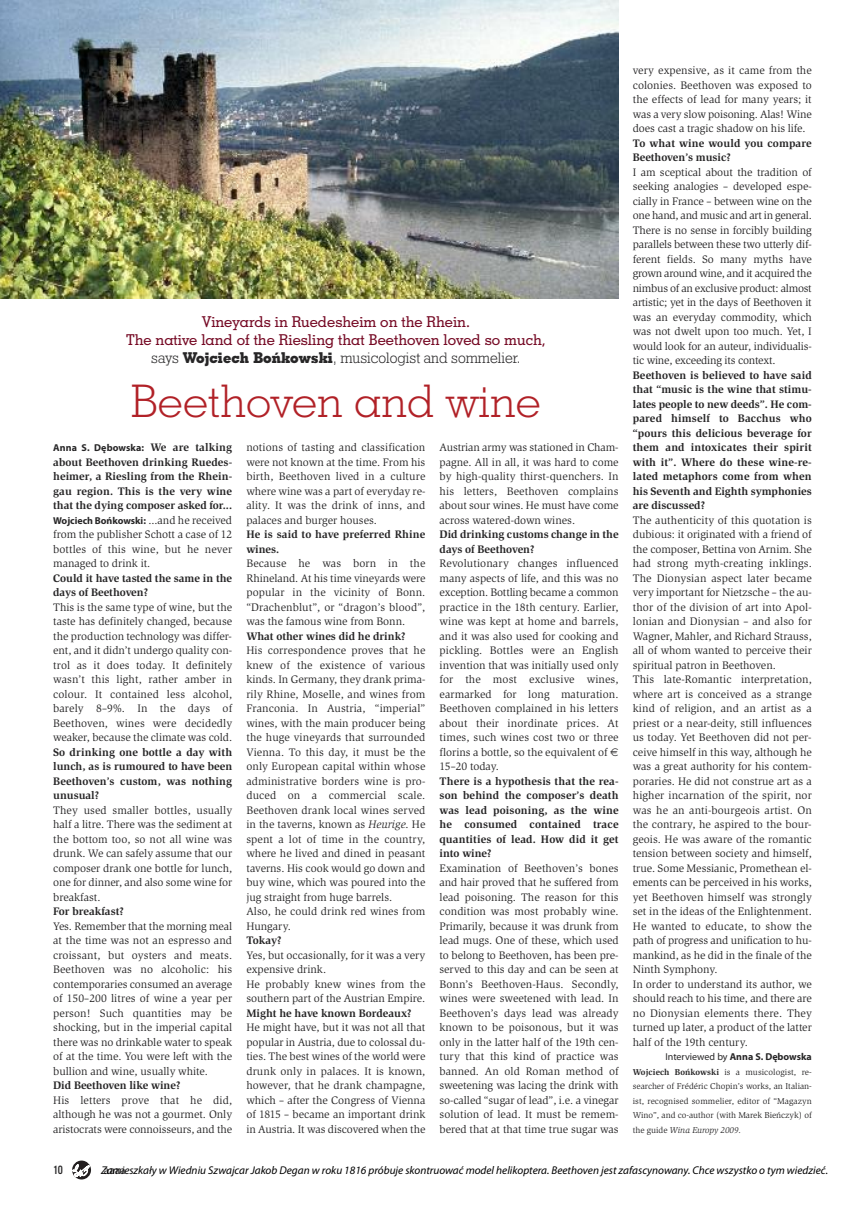
<style>
.page{position:relative;width:865px;height:1205px;background:#fff}
.page>*{position:absolute;margin:0;border:0;box-sizing:border-box;transform-origin:0 0}
.t1{font:45px "Geo Slab 703 Lt EU";color:#b12127}
.t2{font:15px/18px "Geo Slab 703 Md EU";color:#750924;text-align:center}
.t3{font:15px "Geo Slab 712 Lt EU";color:#272627}
.t4{font:12.5px "Alternate Got No 3 DOT";color:#272627}
.t5{font:11.25px/14.5px "Slimbach Itc TCE";color:#272627;text-align:justify}
.t6{font:700 11.25px/14.5px "Slimbach Itc TCE";color:#272627;text-align:justify}
.t7{font:italic 11.25px "Myriad Pro";color:#000}
.t8{font:700 10px "Myriad Pro";color:#272627}
.t9{font:8.75px/14.5px "Slimbach Itc TCE";color:#272627;text-align:justify}
.s1{font-family:"Geo Slab 703 X Bd EU"}
.s2{font-family:"Slimbach Itc TCE";font-size:11.25px}
.s3{font-family:"Slimbach Itc TCE";font-weight:400;font-size:11.25px}
.s4{font-style:italic}
.s5{font-weight:400}
.s6{font-weight:700}
.s7{font-style:normal;color:#272627}
.s8{font-style:normal}
</style>
<div class="page">
<img style="left:0;top:0;width:618px;height:299px">
<svg style="left:72px;top:1160px;width:19px;height:19px"></svg>
<svg style="left:72px;top:1160px;width:17px;height:19px"></svg>
<h2 class="t2" style="left:126px;top:312px;width:421px">Vineyards in Ruedesheim on the Rhein.<br>The native land of the Riesling that Beethoven loved so much,</h2>
<h2 class="t3" style="left:151px;top:348px;width:371px">says <span class="s1">Wojciech Bońkowski</span>, musicologist and sommelier.</h2>
<h1 class="t1" style="left:131px;top:374px;width:411px">Beethoven and wine</h1>
<p class="t8" style="left:53px;top:444px;width:180px">Anna S. Dębowska: <span class="s2">We are talking</span></p>
<p class="t6" style="left:53px;top:454px;width:180px">about Beethoven drinking Ruedes&shy;heimer, a Riesling from the Rhein&shy;gau region. This is the very wine that the dying composer asked for...</p>
<p class="t8" style="left:53px;top:516px;width:180px">Wojciech Bońkowski: <span class="s3">...and he received</span></p>
<p class="t5" style="left:53px;top:527px;width:180px">from the publisher Schott a case of 12 bottles of this wine, but he never managed to drink it.</p>
<p class="t6" style="left:53px;top:570px;width:180px">Could it have tasted the same in the days of Beethoven?</p>
<p class="t5" style="left:53px;top:599px;width:180px">This is the same type of wine, but the taste has definitely changed, because the production technology was differ&shy;ent, and it didn’t undergo quality con&shy;trol as it does today. It definitely wasn’t this light, rather amber in colour. It contained less alcohol, barely 8–9%. In the days of Beethoven, wines were decidedly weaker, because the climate was cold.</p>
<p class="t6" style="left:53px;top:744px;width:180px">So drinking one bottle a day with lunch, as is rumoured to have been Beethoven’s custom, was nothing unusual?</p>
<p class="t5" style="left:53px;top:802px;width:180px">They used smaller bottles, usually half a litre. There was the sediment at the bottom too, so not all wine was drunk. We can safely assume that our composer drank one bottle for lunch, one for dinner, and also some wine for breakfast.</p>
<p class="t6" style="left:53px;top:904px;width:72px">For breakfast?</p>
<p class="t5" style="left:53px;top:918px;width:180px">Yes. Remember that the morning meal at the time was not an espresso and croissant, but oysters and meats.<br>Beethoven was no alcoholic: his contemporaries consumed an average of 150–200 litres of wine a year per person! Such quantities may be shocking, but in the imperial capital there was no drinkable water to speak of at the time. You were left with the bullion and wine, usually white.</p>
<p class="t6" style="left:53px;top:1078px;width:129px">Did Beethoven like wine?</p>
<p class="t5" style="left:53px;top:1092px;width:180px">His letters prove that he did, although he was not a gourmet. Only aristocrats were connoisseurs, and the</p>
<p class="t5" style="left:246px;top:440px;width:180px">notions of tasting and classification were not known at the time. From his birth, Beethoven lived in a culture where wine was a part of everyday re&shy;ality. It was the drink of inns, and palaces and burger houses.</p>
<p class="t6" style="left:246px;top:527px;width:180px">He is said to have preferred Rhine wines.</p>
<p class="t5" style="left:246px;top:556px;width:180px">Because he was born in the Rhineland. At his time vineyards were popular in the vicinity of Bonn. “Drachenblut”, or “dragon’s blood”, was the famous wine from Bonn.</p>
<p class="t6" style="left:246px;top:628px;width:161px">What other wines did he drink?</p>
<p class="t5" style="left:246px;top:643px;width:180px;text-align:left">His correspondence proves that he knew of the existence of various kinds. In Germany, they drank prima&shy;rily Rhine, Moselle, and wines from<br>Franconia. In Austria, “imperial” wines, with the main producer being the huge vineyards that surrounded<br>Vienna. To this day, it must be the only European capital within whose administrative borders wine is pro&shy;duced on a commercial scale.<br>Beethoven drank local wines served in the taverns, known as <span class="s4">Heurige</span>. He spent a lot of time in the country, where he lived and dined in peasant taverns. His cook would go down and buy wine, which was poured into the jug straight from huge barrels.<br>Also, he could drink red wines from<br>Hungary.</p>
<p class="t6" style="left:246px;top:933px;width:36px">Tokay?</p>
<p class="t5" style="left:246px;top:947px;width:180px;text-align:left">Yes, but occasionally, for it was a very expensive drink.<br>He probably knew wines from the southern part of the Austrian Empire.</p>
<p class="t6" style="left:246px;top:1005px;width:167px">Might he have known Bordeaux?</p>
<p class="t5" style="left:246px;top:1020px;width:180px">He might have, but it was not all that popular in Austria, due to colossal du&shy;ties. The best wines of the world were drunk only in palaces. It is known, however, that he drank champagne, which – after the Congress of Vienna of 1815 – became an important drink in Austria. It was discovered when the</p>
<p class="t5" style="left:439px;top:440px;width:180px">Austrian army was stationed in Cham&shy;pagne. All in all, it was hard to come by high-quality thirst-quenchers. In his letters, Beethoven complains about sour wines. He must have come across watered-down wines.</p>
<p class="t6" style="left:439px;top:527px;width:180px">Did drinking customs change in the days of Beethoven?</p>
<p class="t5" style="left:439px;top:556px;width:180px;text-align:left">Revolutionary changes influenced many aspects of life, and this was no exception. Bottling became a common practice in the 18th century. Earlier, wine was kept at home and barrels, and it was also used for cooking and pickling. Bottles were an English invention that was initially used only for the most exclusive wines, earmarked for long maturation.<br>Beethoven complained in his letters about their inordinate prices. At times, such wines cost two or three florins a bottle, so the equivalent of 15–20 today.</p>
<p class="t6" style="left:439px;top:773px;width:180px">There is a hypothesis that the rea&shy;son behind the composer’s death was lead poisoning, as the wine he consumed contained trace quantities of lead. How did it get into wine?</p>
<p class="t5" style="left:439px;top:860px;width:180px">Examination of Beethoven’s bones and hair proved that he suffered from lead poisoning. The reason for this condition was most probably wine.<br>Primarily, because it was drunk from lead mugs. One of these, which used to belong to Beethoven, has been pre&shy;served to this day and can be seen at Bonn’s Beethoven-Haus. Secondly, wines were sweetened with lead. In Beethoven’s days lead was already known to be poisonous, but it was only in the latter half of the 19th cen&shy;tury that this kind of practice was banned. An old Roman method of sweetening was lacing the drink with so-called “sugar of lead”, i.e. a vinegar solution of lead. It must be remem&shy;bered that at that time true sugar was</p>
<p class="t5" style="left:632px;top:63px;width:180px">very expensive, as it came from the colonies. Beethoven was exposed to the effects of lead for many years; it was a very slow poisoning. Alas! Wine does cast a tragic shadow on his life.</p>
<p class="t6" style="left:632px;top:135px;width:180px">To what wine would you compare<br>Beethoven’s music?</p>
<p class="t5" style="left:632px;top:164px;width:180px">I am sceptical about the tradition of seeking analogies – developed espe&shy;cially in France – between wine on the one hand, and music and art in general.<br>There is no sense in forcibly building parallels between these two utterly dif&shy;ferent fields. So many myths have grown around wine, and it acquired the nimbus of an exclusive product: almost artistic; yet in the days of Beethoven it was an everyday commodity, which was not dwelt upon too much. Yet, I would look for an auteur, individualis&shy;tic wine, exceeding its context.</p>
<p class="t6" style="left:632px;top:367px;width:180px">Beethoven is believed to have said that “music is the wine that stimu&shy;lates people to new deeds”. He com&shy;pared himself to Bacchus who “pours this delicious beverage for them and intoxicates their spirit with it”. Where do these wine-re&shy;lated metaphors come from when his Seventh and Eighth symphonies are discussed?</p>
<p class="t5" style="left:632px;top:512px;width:180px;text-align:left">The authenticity of this quotation is dubious: it originated with a friend of the composer, Bettina von Arnim. She had strong myth-creating inklings.<br>The Dionysian aspect later became very important for Nietzsche – the au&shy;thor of the division of art into Apol&shy;lonian and Dionysian – and also for Wagner, Mahler, and Richard Strauss, all of whom wanted to perceive their spiritual patron in Beethoven.<br>This late-Romantic interpretation, where art is conceived as a strange kind of religion, and an artist as a priest or a near-deity, still influences us today. Yet Beethoven did not per&shy;ceive himself in this way, although he was a great authority for his contem&shy;poraries. He did not construe art as a higher incarnation of the spirit, nor was he an anti-bourgeois artist. On the contrary, he aspired to the bour&shy;geois. He was aware of the romantic tension between society and himself, true. Some Messianic, Promethean el&shy;ements can be perceived in his works, yet Beethoven himself was strongly set in the ideas of the Enlightenment.<br>He wanted to educate, to show the path of progress and unification to hu&shy;mankind, as he did in the finale of the Ninth Symphony.<br>In order to understand its author, we should reach to his time, and there are no Dionysian elements there. They turned up later, a product of the latter half of the 19th century.</p>
<p class="t8" style="left:665px;top:1053px;width:148px"><span class="s5">Interviewed by</span> Anna S. Dębowska</p>
<p class="t9" style="left:632px;top:1064px;width:180px"><span class="s6">Wojciech Bońkowski</span> is a musicologist, re&shy;searcher of Frédéric Chopin’s works, an Italian&shy;ist, recognised sommelier, editor of “Magazyn Wino”, and co-author (with Marek Bieńczyk) of the guide <span class="s4">Wina Europy 2009</span>.</p>
<p class="t4" style="left:53px;top:1162px;width:11px">10</p>
<p class="t7" style="left:101px;top:1166px;width:728px">Z<span class="s7">a</span>a<span class="s7">a</span>m<span class="s7">aa</span>ieszkały w Wiedniu Szwajcar Jakob Degan w roku 1816 próbuje skontruować model helikoptera. Beethoven jest zafascynowany. Chce wszystko o tym wiedzieć<span class="s8">.</span></p>
</div>
